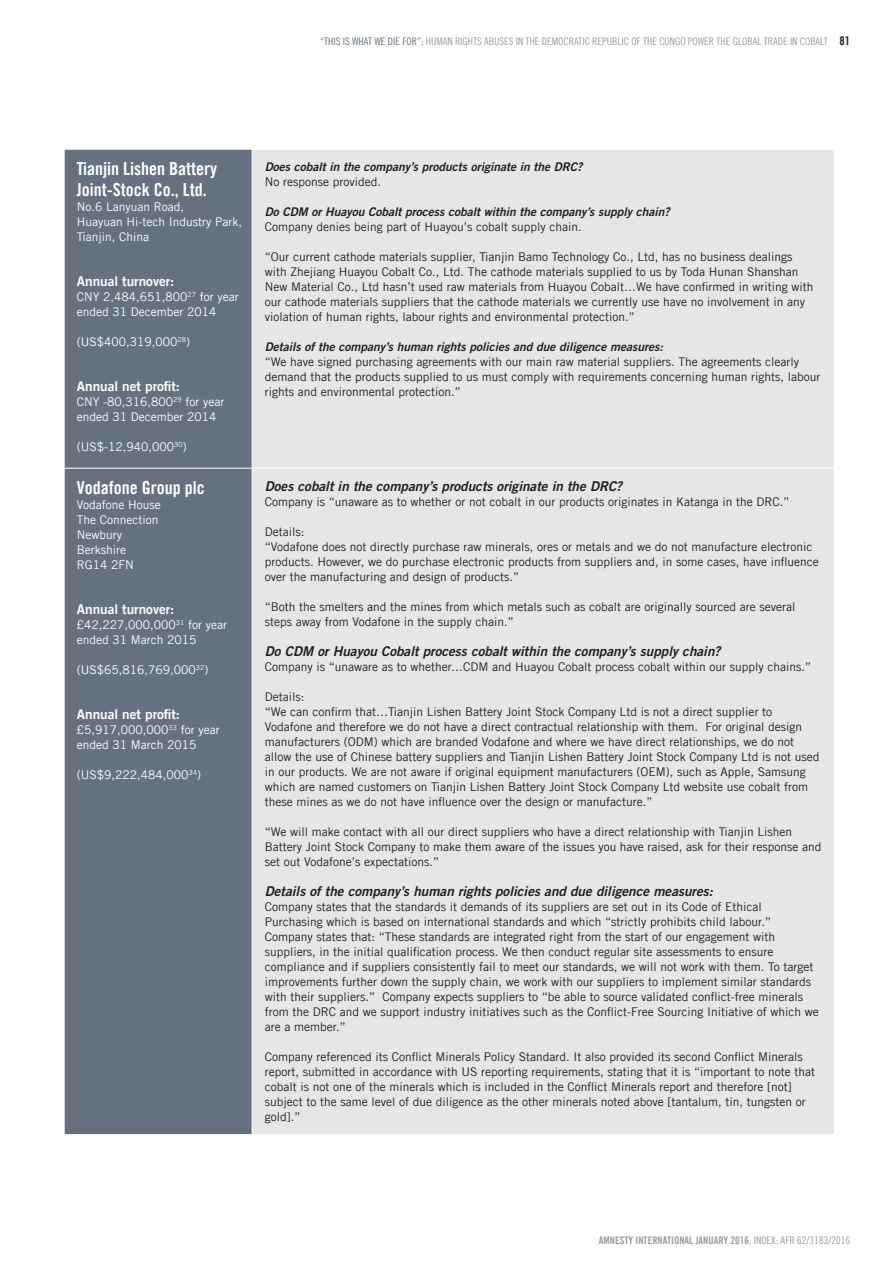
<style>
.page{position:relative;width:893px;height:1263px;background:#fff}
.page>*{position:absolute;margin:0;border:0;box-sizing:border-box;transform-origin:0 0}
.t1{font:18px/21px "Amnesty Trade Gothic Bd Cn 20";color:#fff}
.t2{font:13.5px "Amnesty Trade Gothic Bd 2 Obl";color:#231f20}
.t3{font:13.5px "Amnesty Trade Gothic Bd 2";color:#fff}
.t4{font:12px/15px "Amnesty Trade Gothic";color:#231f20}
.t5{font:12px/15px "Amnesty Trade Gothic";color:#fff}
.t6{font:12px "Amnesty Trade Gothic Bd 2 Obl";color:#231f20}
.t7{font:10.5px "Amnesty Trade Gothic Cn 18";color:#979fa2}
.t8{font:10.5px "Amnesty Trade Gothic Bd Cn 20";color:#979fa2}
.s1{color:#65717f}
.s2{font-family:"Amnesty Trade Gothic Bd Cn 20";font-size:12px;color:#231f20}
.s3{font-family:"Amnesty Trade Gothic Cn 18"}
</style>
<div class="page">
<div style="left:65px;top:150px;width:187px;height:984px;background:#65717f"></div>
<div style="left:253px;top:150px;width:581px;height:984px;background:#e5e6e6"></div>
<hr style="left:64px;top:468px;width:188px;height:1px;background:#fff">
<hr style="left:252px;top:468px;width:583px;height:1px;background:#fff">
<p class="t7" style="left:320px;top:35px;width:532px"><span class="s1">“THIS IS WHAT WE DIE FOR”:</span> HUMAN RIGHTS ABUSES IN THE DEMOCRATIC REPUBLIC OF THE CONGO POWER THE GLOBAL TRADE IN COBALT <span class="s2">81</span></p>
<p class="t1" style="left:77px;top:158px;width:142px">Tianjin Lishen Battery<br>Joint-Stock Co., Ltd.</p>
<p class="t5" style="left:77px;top:199px;width:109px">No.6 Lanyuan Road,</p>
<p class="t5" style="left:77px;top:214px;width:167px">Huayuan Hi-tech Industry Park,</p>
<p class="t5" style="left:77px;top:229px;width:74px">Tianjin, China</p>
<p class="t3" style="left:77px;top:273px;width:99px">Annual turnover:</p>
<p class="t5" style="left:77px;top:289px;width:163px">CNY 2,484,651,800<sup>27</sup> for year ended 31 December 2014</p>
<p class="t5" style="left:77px;top:334px;width:115px">(US$400,319,000<sup>28</sup>)</p>
<p class="t3" style="left:77px;top:378px;width:105px">Annual net profit:</p>
<p class="t5" style="left:77px;top:394px;width:149px">CNY -80,316,800<sup>29</sup> for year ended 31 December 2014</p>
<p class="t5" style="left:77px;top:439px;width:111px">(US$-12,940,000<sup>30</sup>)</p>
<p class="t1" style="left:77px;top:477px;width:129px">Vodafone Group plc</p>
<p class="t5" style="left:77px;top:497px;width:85px">Vodafone House</p>
<p class="t5" style="left:77px;top:512px;width:83px">The Connection</p>
<p class="t5" style="left:77px;top:527px;width:47px">Newbury</p>
<p class="t5" style="left:77px;top:542px;width:51px">Berkshire</p>
<p class="t5" style="left:77px;top:557px;width:59px">RG14 2FN</p>
<p class="t3" style="left:77px;top:601px;width:99px">Annual turnover:</p>
<p class="t5" style="left:77px;top:617px;width:152px">£42,227,000,000<sup>31</sup> for year ended 31 March 2015</p>
<p class="t5" style="left:77px;top:662px;width:133px">(US$65,816,769,000<sup>32</sup>)</p>
<p class="t3" style="left:77px;top:706px;width:105px">Annual net profit:</p>
<p class="t5" style="left:77px;top:722px;width:144px">£5,917,000,000<sup>33</sup> for year ended 31 March 2015</p>
<p class="t5" style="left:77px;top:767px;width:126px">(US$9,222,484,000<sup>34</sup>)</p>
<p class="t6" style="left:265px;top:159px;width:319px">Does cobalt in the company’s products originate in the DRC?</p>
<p class="t4" style="left:265px;top:174px;width:118px">No response provided.</p>
<p class="t6" style="left:265px;top:204px;width:406px">Do CDM or Huayou Cobalt process cobalt within the company’s supply chain?</p>
<p class="t4" style="left:265px;top:219px;width:318px">Company denies being part of Huayou’s cobalt supply chain.</p>
<p class="t4" style="left:265px;top:249px;width:550px">“Our current cathode materials supplier, Tianjin Bamo Technology Co., Ltd, has no business dealings with Zhejiang Huayou Cobalt Co., Ltd. The cathode materials supplied to us by Toda Hunan Shanshan New Material Co., Ltd hasn’t used raw materials from Huayou Cobalt…We have confirmed in writing with our cathode materials suppliers that the cathode materials we currently use have no involvement in any violation of human rights, labour rights and environmental protection.”</p>
<p class="t6" style="left:265px;top:339px;width:400px">Details of the company’s human rights policies and due diligence measures:</p>
<p class="t4" style="left:265px;top:354px;width:557px">“We have signed purchasing agreements with our main raw material suppliers. The agreements clearly demand that the products supplied to us must comply with requirements concerning human rights, labour rights and environmental protection.”</p>
<p class="t2" style="left:265px;top:477px;width:359px">Does cobalt in the company’s products originate in the DRC?</p>
<p class="t4" style="left:265px;top:494px;width:526px">Company is “unaware as to whether or not cobalt in our products originates in Katanga in the DRC.”</p>
<p class="t4" style="left:265px;top:524px;width:41px">Details:</p>
<p class="t4" style="left:265px;top:539px;width:555px">“Vodafone does not directly purchase raw minerals, ores or metals and we do not manufacture electronic products. However, we do purchase electronic products from suppliers and, in some cases, have influence over the manufacturing and design of products.”</p>
<p class="t4" style="left:265px;top:599px;width:532px">“Both the smelters and the mines from which metals such as cobalt are originally sourced are several steps away from Vodafone in the supply chain.”</p>
<p class="t2" style="left:265px;top:642px;width:457px">Do CDM or Huayou Cobalt process cobalt within the company’s supply chain?</p>
<p class="t4" style="left:265px;top:659px;width:548px">Company is “unaware as to whether…CDM and Huayou Cobalt process cobalt within our supply chains.”</p>
<p class="t4" style="left:265px;top:689px;width:41px">Details:</p>
<p class="t4" style="left:265px;top:704px;width:556px">“We can confirm that…Tianjin Lishen Battery Joint Stock Company Ltd is not a direct supplier to Vodafone and therefore we do not have a direct contractual relationship with them. For original design manufacturers (ODM) which are branded Vodafone and where we have direct relationships, we do not allow the use of Chinese battery suppliers and Tianjin Lishen Battery Joint Stock Company Ltd is not used in our products. We are not aware if original equipment manufacturers (OEM), such as Apple, Samsung which are named customers on Tianjin Lishen Battery Joint Stock Company Ltd website use cobalt from these mines as we do not have influence over the design or manufacture.”</p>
<p class="t4" style="left:265px;top:824px;width:558px">“We will make contact with all our direct suppliers who have a direct relationship with Tianjin Lishen<br>Battery Joint Stock Company to make them aware of the issues you have raised, ask for their response and set out Vodafone’s expectations.”</p>
<p class="t2" style="left:265px;top:882px;width:450px">Details of the company’s human rights policies and due diligence measures:</p>
<p class="t4" style="left:265px;top:899px;width:555px">Company states that the standards it demands of its suppliers are set out in its Code of Ethical Purchasing which is based on international standards and which “strictly prohibits child labour.” Company states that: “These standards are integrated right from the start of our engagement with suppliers, in the initial qualification process. We then conduct regular site assessments to ensure compliance and if suppliers consistently fail to meet our standards, we will not work with them. To target improvements further down the supply chain, we work with our suppliers to implement similar standards with their suppliers.” Company expects suppliers to “be able to source validated conflict-free minerals from the DRC and we support industry initiatives such as the Conflict-Free Sourcing Initiative of which we are a member.”</p>
<p class="t4" style="left:265px;top:1049px;width:552px">Company referenced its Conflict Minerals Policy Standard. It also provided its second Conflict Minerals report, submitted in accordance with US reporting requirements, stating that it is “important to note that cobalt is not one of the minerals which is included in the Conflict Minerals report and therefore [not] subject to the same level of due diligence as the other minerals noted above [tantalum, tin, tungsten or gold].”</p>
<p class="t8" style="left:599px;top:1233px;width:253px">AMNESTY INTERNATIONAL JANUARY 2016<span class="s3">, INDEX: AFR 62/3183/2016</span></p>
</div>
